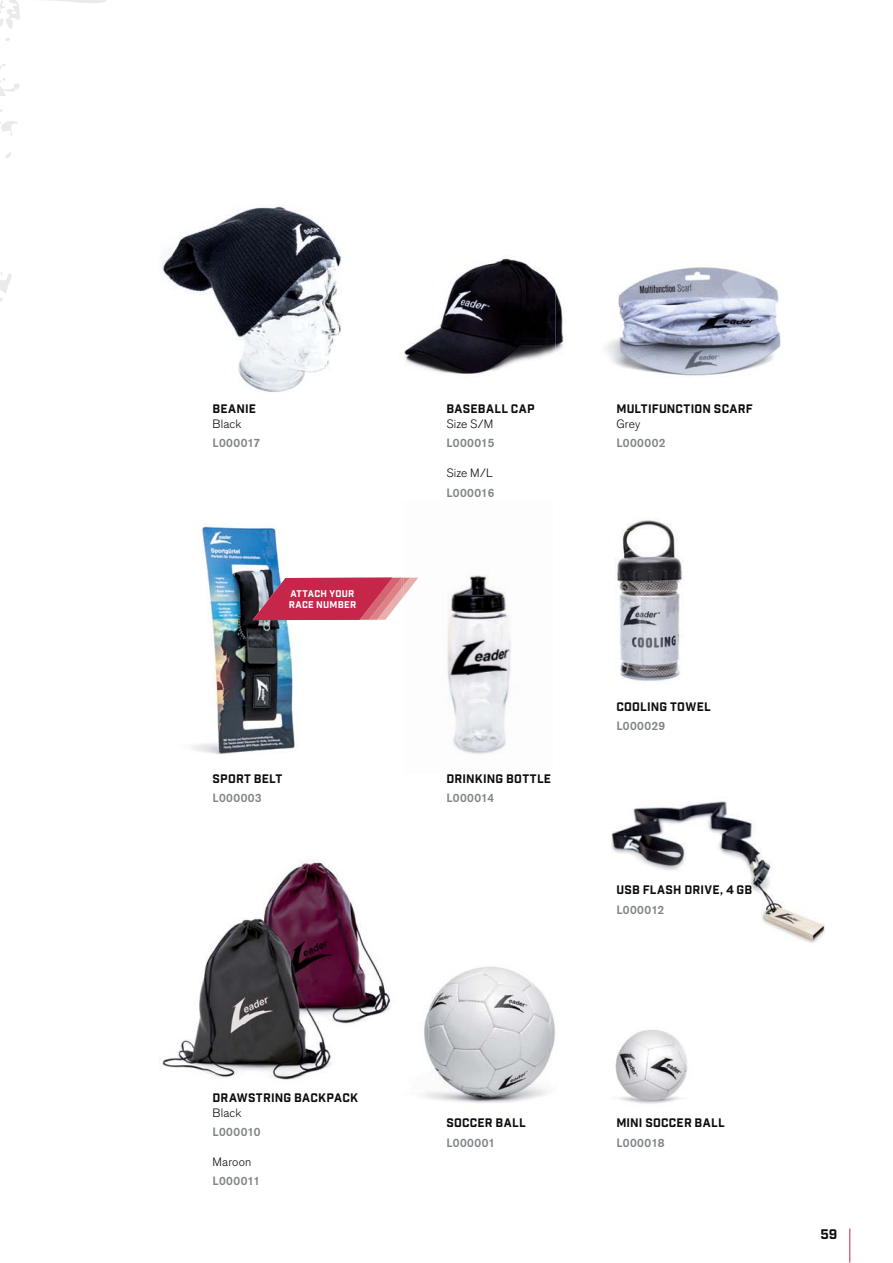
<style>
.page{position:relative;width:893px;height:1263px;background:#fff}
.page>*{position:absolute;margin:0;border:0;box-sizing:border-box;transform-origin:0 0}
.t1{font:13.5px "Industry Inc Base";color:#0d0e0f}
.t2{font:12px "Industry Inc Base";letter-spacing:.02em;color:#0d0e0f}
.t3{font:500 12px "Akzidenz Grotesk Pro";letter-spacing:.04em;color:#818488}
.t4{font:300 12px "Akzidenz Grotesk Pro";letter-spacing:.01em;color:#0d0e0f}
.t5{font:9.45px/11.4px "Industry Inc Base";letter-spacing:.025em;color:#fff}
</style>
<div class="page">
<hr style="left:849px;top:1229px;width:1px;height:34px;background:#c5264a">
<svg style="left:5px;top:153px;width:6px;height:5px"></svg>
<svg style="left:0;top:272px;width:12px;height:30px"></svg>
<svg style="left:0;top:109px;width:18px;height:27px"></svg>
<svg style="left:0;top:64px;width:20px;height:32px"></svg>
<svg style="left:0;top:0;width:106px;height:41px"></svg>
<img style="left:423px;top:966px;width:132px;height:137px">
<img style="left:615px;top:1029px;width:73px;height:75px">
<img style="left:606px;top:267px;width:175px;height:109px">
<img style="left:162px;top:206px;width:180px;height:186px">
<img style="left:192px;top:524px;width:210px;height:230px">
<img style="left:404px;top:575px;width:108px;height:179px">
<img style="left:404px;top:258px;width:152px;height:116px">
<img style="left:556px;top:292px;width:8px;height:60px">
<img style="left:611px;top:801px;width:214px;height:142px">
<img style="left:615px;top:520px;width:67px;height:161px">
<img style="left:162px;top:860px;width:229px;height:220px">
<img style="left:410px;top:578px;width:8px;height:18px">
<img style="left:392px;top:578px;width:10px;height:42px">
<svg style="left:402px;top:578px;width:8px;height:21px"></svg>
<svg style="left:252px;top:578px;width:140px;height:43px;background:#bd3e5b"></svg>
<p class="t2" style="left:213px;top:402px;width:45px">BEANIE</p>
<p class="t4" style="left:213px;top:420px;width:30px">Black</p>
<p class="t3" style="left:213px;top:439px;width:49px">L000017</p>
<p class="t5" style="left:289px;top:588px;width:69px">ATTACH YOUR<br>RACE NUMBER</p>
<p class="t2" style="left:213px;top:772px;width:71px">SPORT BELT</p>
<p class="t3" style="left:213px;top:794px;width:51px">L000003</p>
<p class="t2" style="left:213px;top:1090px;width:147px">DRAWSTRING BACKPACK</p>
<p class="t4" style="left:213px;top:1108px;width:30px">Black</p>
<p class="t3" style="left:213px;top:1127px;width:50px">L000010</p>
<p class="t4" style="left:213px;top:1158px;width:40px">Maroon</p>
<p class="t3" style="left:213px;top:1177px;width:49px">L000011</p>
<p class="t2" style="left:446px;top:402px;width:90px">BASEBALL CAP</p>
<p class="t4" style="left:446px;top:420px;width:48px">Size S/M</p>
<p class="t3" style="left:446px;top:439px;width:50px">L000015</p>
<p class="t4" style="left:446px;top:469px;width:48px">Size M/L</p>
<p class="t3" style="left:446px;top:488px;width:50px">L000016</p>
<p class="t2" style="left:616px;top:402px;width:138px">MULTIFUNCTION SCARF</p>
<p class="t4" style="left:616px;top:420px;width:25px">Grey</p>
<p class="t3" style="left:616px;top:439px;width:51px">L000002</p>
<p class="t2" style="left:446px;top:772px;width:106px">DRINKING BOTTLE</p>
<p class="t3" style="left:446px;top:794px;width:49px">L000014</p>
<p class="t2" style="left:616px;top:699px;width:96px">COOLING TOWEL</p>
<p class="t3" style="left:616px;top:721px;width:50px">L000029</p>
<p class="t2" style="left:616px;top:883px;width:137px">USB FLASH DRIVE, 4 GB</p>
<p class="t3" style="left:616px;top:905px;width:49px">L000012</p>
<p class="t2" style="left:446px;top:1116px;width:81px">SOCCER BALL</p>
<p class="t3" style="left:446px;top:1138px;width:50px">L000001</p>
<p class="t2" style="left:616px;top:1116px;width:110px">MINI SOCCER BALL</p>
<p class="t3" style="left:616px;top:1138px;width:50px">L000018</p>
<p class="t1" style="left:820px;top:1226px;width:19px">59</p>
</div>
